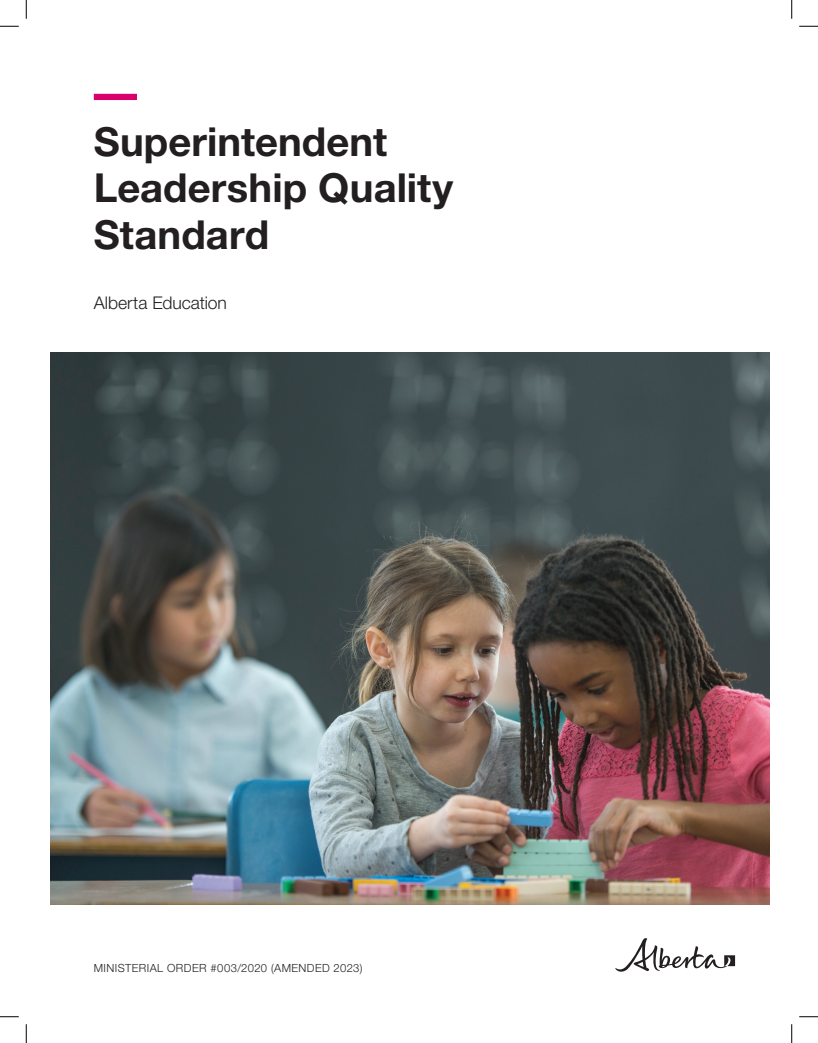
<style>
.page{position:relative;width:818px;height:1043px;background:#fff}
.page>*{position:absolute;margin:0;border:0;box-sizing:border-box;transform-origin:0 0}
.t1{font:700 40px/46.2px "Helvetica Neue LT Std";color:#231f20}
.t2{font:300 17.5px "Helvetica Neue LT Std";color:#231f20}
.t3{font:300 11.25px "Helvetica Neue LT Std";letter-spacing:.04em;color:#231f20}
</style>
<div class="page">
<div style="left:94px;top:94px;width:43px;height:6px;background:#d8006d"></div>
<img style="left:51px;top:352px;width:718px;height:552px">
<svg style="left:615px;top:938px;width:120px;height:34px"></svg>
<svg style="left:0;top:25px;width:19px;height:2px"></svg>
<svg style="left:799px;top:25px;width:19px;height:2px"></svg>
<svg style="left:0;top:1016px;width:19px;height:1px"></svg>
<svg style="left:799px;top:1016px;width:19px;height:1px"></svg>
<svg style="left:25px;top:0;width:2px;height:19px"></svg>
<svg style="left:25px;top:1024px;width:2px;height:18px"></svg>
<svg style="left:791px;top:0;width:1px;height:19px"></svg>
<svg style="left:791px;top:1024px;width:1px;height:18px"></svg>
<p class="t1" style="left:94px;top:118px;width:361px">Superintendent<br>Leadership Quality<br>Standard</p>
<p class="t2" style="left:94px;top:292px;width:135px">Alberta Education</p>
<p class="t3" style="left:94px;top:960px;width:270px">MINISTERIAL ORDER #003/2020 (AMENDED 2023)</p>
</div>
